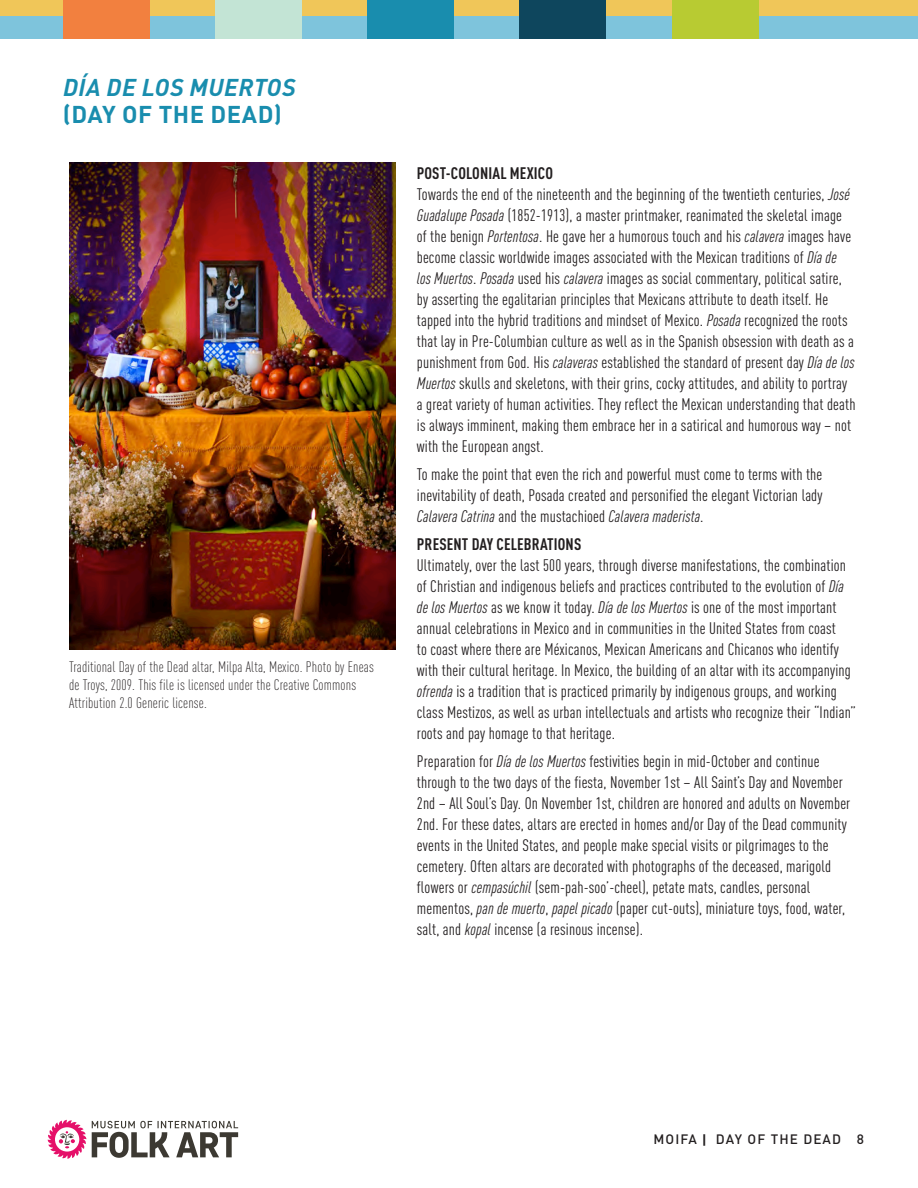
<style>
.page{position:relative;width:918px;height:1188px;background:#fff}
.page>*{position:absolute;margin:0;border:0;box-sizing:border-box;transform-origin:0 0}
.t1{font:italic 700 24px "DIN Pro";letter-spacing:.02em;color:#198dae}
.t2{font:700 24px "DIN Pro";letter-spacing:.02em;color:#198dae}
.t3{font:condensed 16.5px/21px "DIN Pro";letter-spacing:.01em;color:#231f20}
.t4{font:700 condensed 16.5px "DIN Pro";letter-spacing:.01em;color:#231f20}
.t5{font:300 condensed 15px/18px "DIN Pro";letter-spacing:.01em;color:#231f20}
.t6{font:500 13.5px "DIN Pro";letter-spacing:.08em;color:#231f20}
.s1{font-style:italic}
.s2{font-family:"Neutra Text";font-weight:700}
</style>
<div class="page">
<div style="left:0;top:0;width:918px;height:39px;background:#7ec4dc"></div>
<div style="left:0;top:0;width:918px;height:16px;background:#f0c659"></div>
<div style="left:520px;top:0;width:86px;height:39px;background:#0e465d"></div>
<div style="left:672px;top:0;width:86px;height:39px;background:#b8cb32"></div>
<div style="left:367px;top:0;width:87px;height:39px;background:#198dae"></div>
<div style="left:215px;top:0;width:86px;height:39px;background:#c3e4d5"></div>
<div style="left:63px;top:0;width:86px;height:39px;background:#f2803f"></div>
<svg style="left:92px;top:1121px;width:146px;height:37px"></svg>
<svg style="left:48px;top:1120px;width:38px;height:39px"></svg>
<img style="left:69px;top:162px;width:326px;height:487px">
<p class="t1" style="left:63px;top:68px;width:234px">DÍA DE LOS MUERTOS</p>
<p class="t2" style="left:63px;top:94px;width:220px">(DAY OF THE DEAD)</p>
<p class="t5" style="left:69px;top:657px;width:306px">Traditional Day of the Dead altar, Milpa Alta, Mexico. Photo by Eneas de Troys, 2009. This file is licensed under the Creative Commons<br>Attribution 2.0 Generic license.</p>
<p class="t4" style="left:417px;top:161px;width:138px">POST-COLONIAL MEXICO</p>
<p class="t3" style="left:417px;top:183px;width:440px">Towards the end of the nineteenth and the beginning of the twentieth centuries, <span class="s1">José Guadalupe Posada</span> (1852-1913), a master printmaker, reanimated the skeletal image of the benign <span class="s1">Portentosa</span>. He gave her a humorous touch and his <span class="s1">calavera</span> images have become classic worldwide images associated with the Mexican traditions of <span class="s1">Día de<br>los Muertos</span>. <span class="s1">Posada</span> used his <span class="s1">calavera</span> images as social commentary, political satire, by asserting the egalitarian principles that Mexicans attribute to death itself. He tapped into the hybrid traditions and mindset of Mexico. <span class="s1">Posada</span> recognized the roots that lay in Pre-Columbian culture as well as in the Spanish obsession with death as a punishment from God. His <span class="s1">calaveras</span> established the standard of present day <span class="s1">Día de los Muertos</span> skulls and skeletons, with their grins, cocky attitudes, and ability to portray a great variety of human activities. They reflect the Mexican understanding that death is always imminent, making them embrace her in a satirical and humorous way – not with the European angst.</p>
<p class="t3" style="left:417px;top:463px;width:407px;text-align:justify">To make the point that even the rich and powerful must come to terms with the inevitability of death, Posada created and personified the elegant Victorian lady <span class="s1">Calavera Catrina</span> and the mustachioed <span class="s1">Calavera maderista</span>.</p>
<p class="t4" style="left:417px;top:532px;width:166px">PRESENT DAY CELEBRATIONS</p>
<p class="t3" style="left:417px;top:553px;width:441px">Ultimately, over the last 500 years, through diverse manifestations, the combination of Christian and indigenous beliefs and practices contributed to the evolution of <span class="s1">Día de los Muertos</span> as we know it today. <span class="s1">Día de los Muertos</span> is one of the most important annual celebrations in Mexico and in communities in the United States from coast<br>to coast where there are Méxicanos, Mexican Americans and Chicanos who identify with their cultural heritage. In Mexico, the building of an altar with its accompanying <span class="s1">ofrenda</span> is a tradition that is practiced primarily by indigenous groups, and working class Mestizos, as well as urban intellectuals and artists who recognize their “Indian” roots and pay homage to that heritage.</p>
<p class="t3" style="left:417px;top:749px;width:435px">Preparation for <span class="s1">Día de los Muertos</span> festivities begin in mid-October and continue through to the two days of the fiesta, November 1st – All Saint’s Day and November 2nd – All Soul’s Day. On November 1st, children are honored and adults on November 2nd. For these dates, altars are erected in homes and/or Day of the Dead community events in the United States, and people make special visits or pilgrimages to the cemetery. Often altars are decorated with photographs of the deceased, marigold flowers or <span class="s1">cempasúchil</span> (sem-pah-soo’-cheel), petate mats, candles, personal mementos, <span class="s1">pan de muerto</span>, <span class="s1">papel picado</span> (paper cut-outs), miniature toys, food, water, salt, and <span class="s1">kopal</span> incense (a resinous incense).</p>
<p class="t6" style="left:654px;top:1128px;width:212px">MOIFA <span class="s2">|</span> DAY OF THE DEAD 8</p>
</div>
